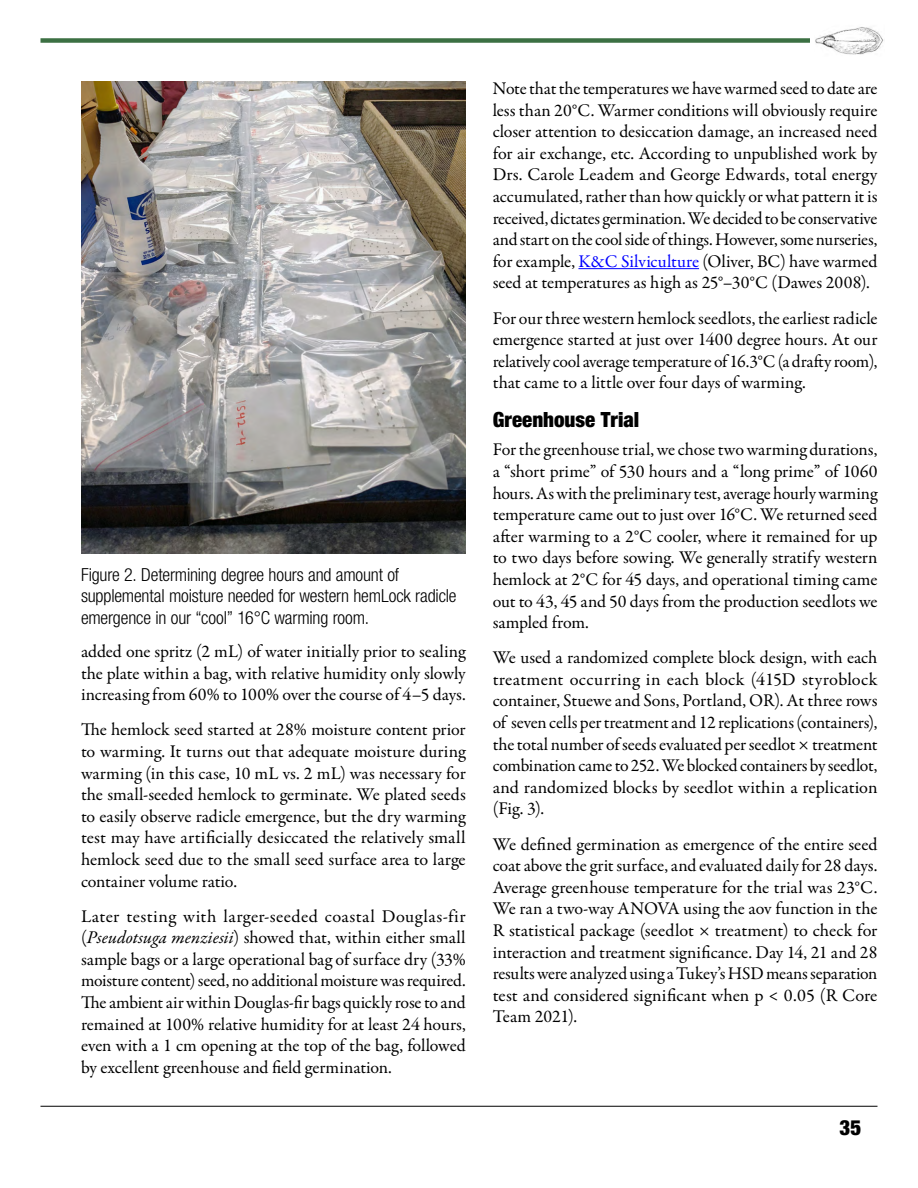
<style>
.page{position:relative;width:918px;height:1188px;background:#fff}
.page>*{position:absolute;margin:0;border:0;box-sizing:border-box;transform-origin:0 0}
.Header_2_Spacing{font:900 condensed 21px "Helvetica Neue LT Std";color:#000}
.Body_Text{font:18px/21.6px "Garamond Premr Pro";letter-spacing:-.005em;color:#000;text-align:justify}
.Tabbed_Fig-Table_Cap{font:300 condensed 18px/21.6px "Helvetica Neue LT Std";letter-spacing:-.01em;color:#000}
.s1{font-style:italic}
.s2{color:#00f}
</style>
<div class="page">
<hr style="left:40px;top:1106px;width:838px;height:1px;background:#000">
<div style="left:40px;top:38px;width:770px;height:5px;background:#3c7043"></div>
<img style="left:815px;top:27px;width:69px;height:28px">
<hr style="left:578px;top:268px;width:121px;height:1px;background:#00f">
<img style="left:81px;top:81px;width:385px;height:473px">
<p class="Tabbed_Fig-Table_Cap" style="left:81px;top:563px;width:377px">Figure 2. Determining degree hours and amount of supplemental moisture needed for western hemLock radicle emergence in our “cool” 16°C warming room.</p>
<p class="Body_Text" style="left:81px;top:641px;width:386px">added one spritz (2 mL) of water initially prior to sealing the plate within a bag, with relative humidity only slowly increasing from 60% to 100% over the course of 4–5 days.</p>
<p class="Body_Text" style="left:81px;top:719px;width:386px">The hemlock seed started at 28% moisture content prior to warming. It turns out that adequate moisture during warming (in this case, 10 mL vs. 2 mL) was necessary for the small-seeded hemlock to germinate. We plated seeds to easily observe radicle emergence, but the dry warming test may have artificially desiccated the relatively small hemlock seed due to the small seed surface area to large container volume ratio.</p>
<p class="Body_Text" style="left:81px;top:906px;width:386px">Later testing with larger-seeded coastal Douglas-fir (<span class="s1">Pseudotsuga menziesii</span>) showed that, within either small sample bags or a large operational bag of surface dry (33% moisture content) seed, no additional moisture was required.<br>The ambient air within Douglas-fir bags quickly rose to and remained at 100% relative humidity for at least 24 hours, even with a 1 cm opening at the top of the bag, followed by excellent greenhouse and field germination.</p>
<p class="Body_Text" style="left:493px;top:78px;width:386px">Note that the temperatures we have warmed seed to date are less than 20°C. Warmer conditions will obviously require closer attention to desiccation damage, an increased need for air exchange, etc. According to unpublished work by Drs. Carole Leadem and George Edwards, total energy accumulated, rather than how quickly or what pattern it is received, dictates germination. We decided to be conservative and start on the cool side of things. However, some nurseries, for example, <span class="s2">K&amp;C Silviculture</span> (Oliver, BC) have warmed seed at temperatures as high as 25°–30°C (Dawes 2008).</p>
<p class="Body_Text" style="left:493px;top:308px;width:386px">For our three western hemlock seedlots, the earliest radicle emergence started at just over 1400 degree hours. At our relatively cool average temperature of 16.3°C (a drafty room), that came to a little over four days of warming.</p>
<p class="Header_2_Spacing" style="left:493px;top:407px;width:148px">Greenhouse Trial</p>
<p class="Body_Text" style="left:493px;top:439px;width:386px">For the greenhouse trial, we chose two warming durations, a “short prime” of 530 hours and a “long prime” of 1060 hours. As with the preliminary test, average hourly warming temperature came out to just over 16°C. We returned seed after warming to a 2°C cooler, where it remained for up to two days before sowing. We generally stratify western hemlock at 2°C for 45 days, and operational timing came out to 43, 45 and 50 days from the production seedlots we sampled from.</p>
<p class="Body_Text" style="left:493px;top:647px;width:386px">We used a randomized complete block design, with each treatment occurring in each block (415D styroblock container, Stuewe and Sons, Portland, OR). At three rows of seven cells per treatment and 12 replications (containers), the total number of seeds evaluated per seedlot × treatment combination came to 252. We blocked containers by seedlot, and randomized blocks by seedlot within a replication (Fig. 3).</p>
<p class="Body_Text" style="left:493px;top:834px;width:386px">We defined germination as emergence of the entire seed coat above the grit surface, and evaluated daily for 28 days.<br>Average greenhouse temperature for the trial was 23°C.<br>We ran a two-way ANOVA using the aov function in the R statistical package (seedlot × treatment) to check for interaction and treatment significance. Day 14, 21 and 28 results were analyzed using a Tukey’s HSD means separation test and considered significant when p &lt; 0.05 (R Core Team 2021).</p>
<p class="Header_2_Spacing" style="left:840px;top:1114px;width:23px">35</p>
</div>
